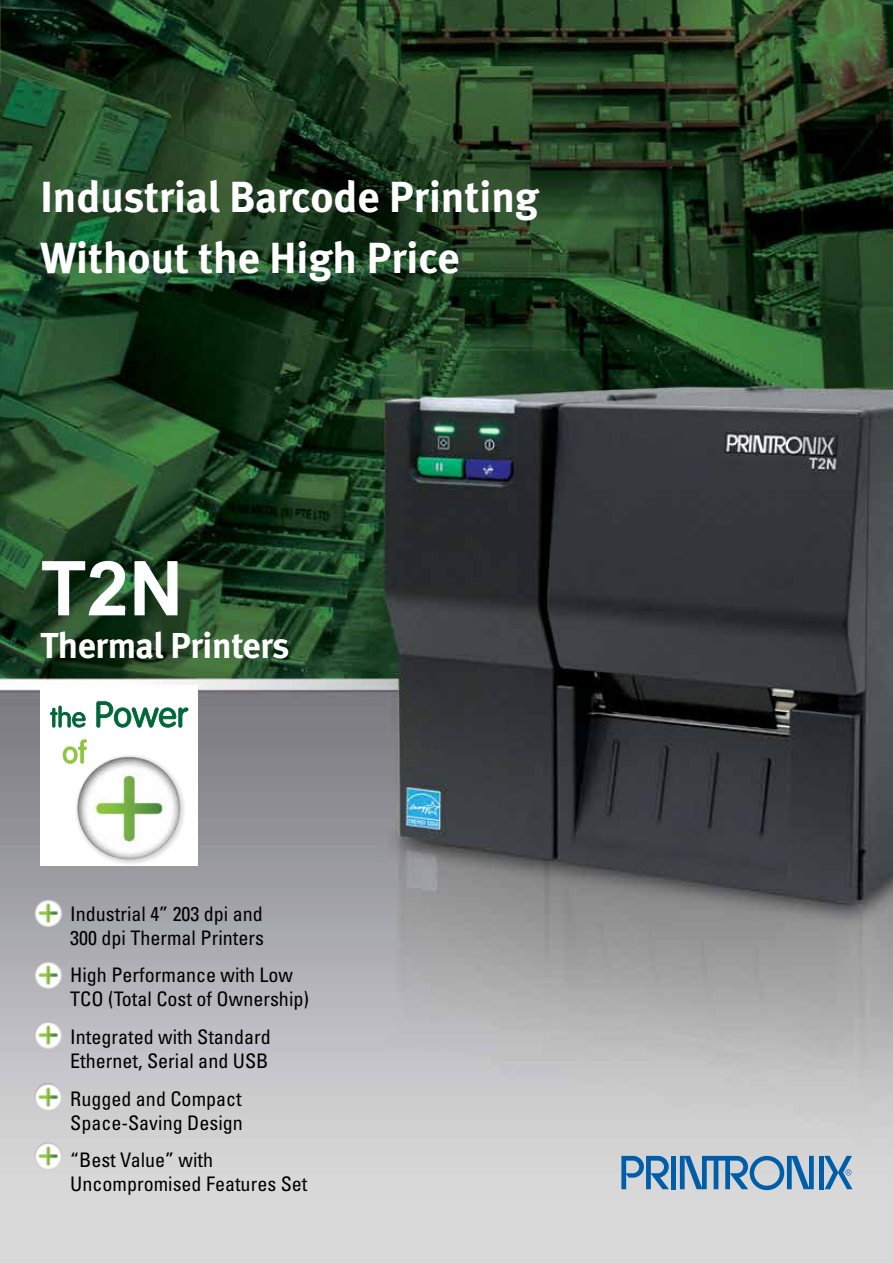
<style>
.page{position:relative;width:893px;height:1263px;background:#fff}
.page>*{position:absolute;margin:0;border:0;box-sizing:border-box;transform-origin:0 0}
.t1{font:700 75.75px "Arial";color:#fff}
.t2{font:43.5px/61.5px "Meta Bold LF";color:#fff}
.t3{font:36px "Meta Bold LF";letter-spacing:-.01em;color:#fff}
.t4{font:condensed 20.1px/24px "Univers LT";color:#000}
</style>
<div class="page">
<img style="left:0;top:0;width:893px;height:1263px">
<div style="left:671px;top:1156px;width:5px;height:33px;background:#005daa"></div>
<div style="left:819px;top:1156px;width:5px;height:33px;background:#005daa"></div>
<svg style="left:621px;top:1156px;width:48px;height:33px;background:#709cc1"></svg>
<svg style="left:680px;top:1156px;width:134px;height:34px;background:#749fc2"></svg>
<svg style="left:824px;top:1156px;width:28px;height:33px"></svg>
<img style="left:35px;top:899px;width:27px;height:28px;border-radius:14px">
<img style="left:35px;top:961px;width:27px;height:28px;border-radius:14px">
<img style="left:35px;top:1021px;width:27px;height:28px;border-radius:14px">
<img style="left:35px;top:1083px;width:27px;height:27px;border-radius:14px">
<img style="left:35px;top:1142px;width:27px;height:28px;border-radius:14px">
<div style="left:40px;top:685px;width:158px;height:181px;background:#fff"></div>
<svg style="left:50px;top:705px;width:36px;height:23px"></svg>
<svg style="left:96px;top:701px;width:93px;height:27px"></svg>
<svg style="left:62px;top:739px;width:25px;height:25px"></svg>
<img style="left:72px;top:748px;width:129px;height:120px">
<h2 class="t2" style="left:40px;top:165px;width:500px">Industrial Barcode Printing<br>Without the High Price</h2>
<h1 class="t1" style="left:40px;top:539px;width:145px">T2N</h1>
<h3 class="t3" style="left:40px;top:624px;width:250px">Thermal Printers</h3>
<p class="t4" style="left:70px;top:901px;width:195px">Industrial 4” 203 dpi and<br>300 dpi Thermal Printers</p>
<p class="t4" style="left:70px;top:963px;width:240px">High Performance with Low<br>TCO (Total Cost of Ownership)</p>
<p class="t4" style="left:70px;top:1024px;width:202px">Integrated with Standard<br>Ethernet, Serial and USB</p>
<p class="t4" style="left:70px;top:1086px;width:174px">Rugged and Compact<br>Space-Saving Design</p>
<p class="t4" style="left:70px;top:1148px;width:239px">“Best Value” with<br>Uncompromised Features Set</p>
</div>
